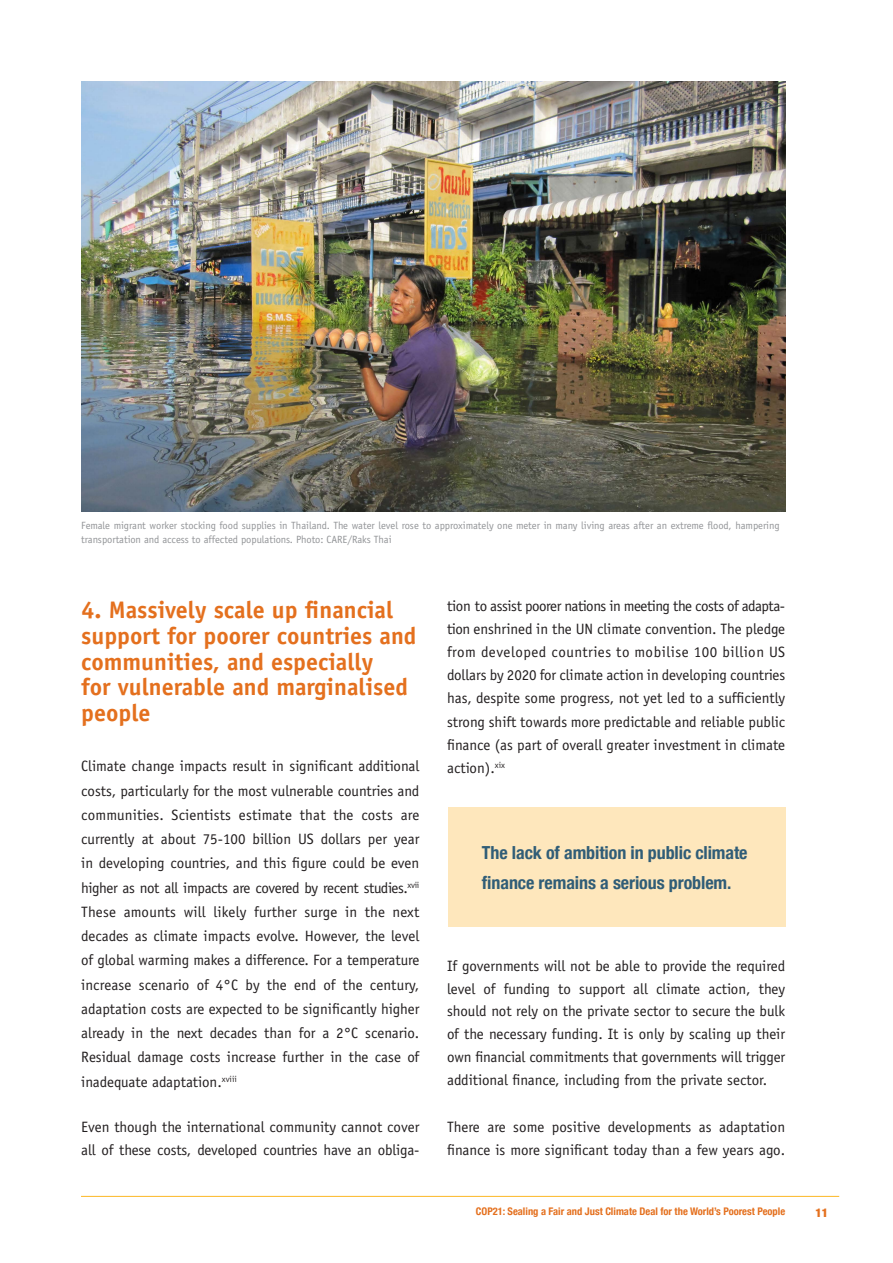
<style>
.page{position:relative;width:893px;height:1263px;background:#fff}
.page>*{position:absolute;margin:0;border:0;box-sizing:border-box;transform-origin:0 0}
.Heads{font:700 24px/25.8px "Officina Sans";color:#e4701e}
.Body_Copy{font:700 condensed 18px/30px "Helvetica Neue";letter-spacing:-.005em;color:#305d77}
.Body_Copy-2{font:15px/24.3px "Officina Sans";color:#231f20;text-align:justify}
.t1{font:900 condensed 12px "Helvetica Neue";color:#e4701e}
.Body_Copy-3{font:10.5px/13.5px "Officina Sans";letter-spacing:-.005em;color:#939598}
.t2{font:700 condensed 10.5px "Helvetica Neue";color:#e4701e}
</style>
<div class="page">
<hr style="left:81px;top:1196px;width:758px;height:1px;background:#fcb825">
<img style="left:81px;top:81px;width:704px;height:431px">
<div style="left:448px;top:807px;width:337px;height:120px;background:#fee7bc"></div>
<p class="Body_Copy-3" style="left:81px;top:519px;width:700px">Female migrant worker stocking food supplies in Thailand. The water level rose to approximately one meter in many living areas after an extreme flood, hampering transportation and access to affected populations. Photo: CARE/Raks Thai</p>
<p class="Heads" style="left:81px;top:597px;width:337px">4. Massively scale up financial support for poorer countries and communities, and especially<br>for vulnerable and marginalised people</p>
<p class="Body_Copy-2" style="left:81px;top:754px;width:340px">Climate change impacts result in significant additional costs, particularly for the most vulnerable countries and communities. Scientists estimate that the costs are currently at about 75-100 billion US dollars per year in developing countries, and this figure could be even higher as not all impacts are covered by recent studies.<sup>xvii </sup>These amounts will likely further surge in the next decades as climate impacts evolve. However, the level of global warming makes a difference. For a temperature increase scenario of 4°C by the end of the century, adaptation costs are expected to be significantly higher already in the next decades than for a 2°C scenario.<br>Residual damage costs increase further in the case of inadequate adaptation.<sup>xviii</sup></p>
<p class="Body_Copy-2" style="left:81px;top:1116px;width:340px;line-height:22.8px">Even though the international community cannot cover all of these costs, developed countries have an obliga-</p>
<p class="Body_Copy-2" style="left:447px;top:594px;width:340px;line-height:23.2px">tion to assist poorer nations in meeting the costs of adapta&shy;tion enshrined in the UN climate convention. The pledge from developed countries to mobilise 100 billion US</p>
<p class="Body_Copy-2" style="left:447px;top:663px;width:340px;line-height:23.2px">dollars by 2020 for climate action in developing countries has, despite some progress, not yet led to a sufficiently strong shift towards more predictable and reliable public finance (as part of overall greater investment in climate action).<sup>xix</sup></p>
<p class="Body_Copy" style="left:482px;top:837px;width:267px">The lack of ambition in public climate finance remains a serious problem.</p>
<p class="Body_Copy-2" style="left:447px;top:954px;width:340px;line-height:22.8px">If governments will not be able to provide the required level of funding to support all climate action, they should not rely on the private sector to secure the bulk of the necessary funding. It is only by scaling up their own financial commitments that governments will trigger additional finance, including from the private sector.</p>
<p class="Body_Copy-2" style="left:447px;top:1115px;width:340px;line-height:23.2px">There are some positive developments as adaptation finance is more significant today than a few years ago.</p>
<p class="t2" style="left:476px;top:1205px;width:311px">COP21: Sealing a Fair and Just Climate Deal for the World’s Poorest People</p>
<p class="t1" style="left:816px;top:1205px;width:14px">11</p>
</div>
